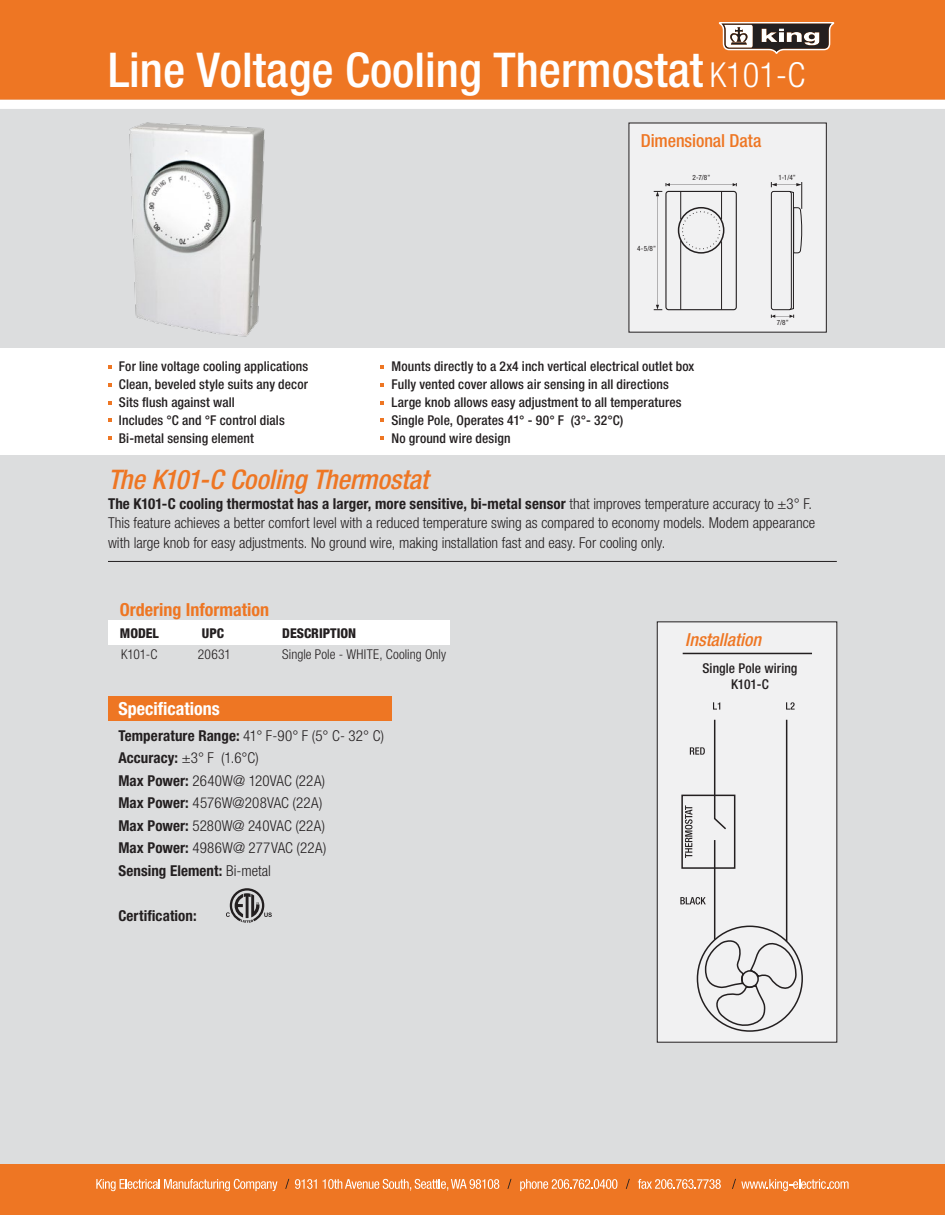
<style>
.page{position:relative;width:945px;height:1215px;background:#dcddde}
.page>*{position:absolute;margin:0;border:0;box-sizing:border-box;transform-origin:0 0}
.t1{font:500 condensed 48px "Helvetica Neue LT Std";color:#fff}
.t2{font:italic 500 condensed 27px "Helvetica Neue LT Std";letter-spacing:-.005em;color:#ee7623}
.t3{font:700 condensed 18px "Helvetica Neue LT Std";color:#ee7623}
.t4{font:500 condensed 18px "Helvetica Neue LT Std";letter-spacing:-.005em;color:#ee7623}
.t5{font:700 condensed 18px "Helvetica Neue LT Std";color:#fff}
.t6{font:italic 500 condensed 18px "Helvetica Neue LT Std";color:#ee7623}
.t7{font:300 condensed 15px/22.5px "Helvetica Neue LT Std";color:#231f20}
.t8{font:700 condensed 15px "Helvetica Neue LT Std";letter-spacing:.01em;color:#231f20}
.t9{font:500 condensed 13.5px/18px "Helvetica Neue LT Std";letter-spacing:.01em;color:#231f20}
.t10{font:300 condensed 13.5px "Helvetica Neue LT Std";letter-spacing:.005em;color:#231f20}
.t11{font:800 condensed 13.5px "Helvetica Neue LT Std";color:#231f20}
.t12{font:condensed 7.2px "Helvetica Neue LT Std";color:#231f20}
.s1{font-weight:300;font-size:34.5px}
.s2{font-weight:700}
</style>
<div class="page">
<div style="left:0;top:1165px;width:945px;height:50px;background:#ee7623"></div>
<svg style="left:96px;top:1179px;width:181px;height:12px"></svg>
<svg style="left:295px;top:1179px;width:22px;height:10px"></svg>
<svg style="left:323px;top:1179px;width:176px;height:12px"></svg>
<svg style="left:520px;top:1179px;width:97px;height:12px"></svg>
<svg style="left:638px;top:1179px;width:83px;height:10px"></svg>
<svg style="left:285px;top:1179px;width:4px;height:10px"></svg>
<svg style="left:507px;top:1179px;width:4px;height:10px"></svg>
<svg style="left:626px;top:1179px;width:4px;height:10px"></svg>
<svg style="left:732px;top:1179px;width:117px;height:12px"></svg>
<div style="left:0;top:100px;width:945px;height:9px;background:#fff"></div>
<div style="left:0;top:0;width:945px;height:100px;background:#ee7623"></div>
<div style="left:0;top:348px;width:945px;height:106px;background:#fff"></div>
<svg style="left:719px;top:22px;width:115px;height:32px;background:#957b6a"></svg>
<svg style="left:108px;top:365px;width:4px;height:4px"></svg>
<svg style="left:108px;top:383px;width:4px;height:4px"></svg>
<svg style="left:108px;top:401px;width:4px;height:4px"></svg>
<svg style="left:108px;top:418px;width:4px;height:4px"></svg>
<svg style="left:108px;top:436px;width:4px;height:4px"></svg>
<svg style="left:380px;top:365px;width:4px;height:4px"></svg>
<svg style="left:380px;top:383px;width:4px;height:4px"></svg>
<svg style="left:380px;top:401px;width:4px;height:4px"></svg>
<svg style="left:380px;top:418px;width:4px;height:4px"></svg>
<svg style="left:380px;top:436px;width:4px;height:4px"></svg>
<div style="left:108px;top:696px;width:284px;height:25px;background:#ee7623"></div>
<svg style="left:226px;top:888px;width:46px;height:35px"></svg>
<div style="left:108px;top:621px;width:342px;height:24px;background:#fff"></div>
<hr style="left:108px;top:561px;width:729px;height:1px;background:#231f20">
<div style="left:657px;top:622px;width:180px;height:420px;background:#f1f1f2;border:1px solid #231f20"></div>
<hr style="left:683px;top:653px;width:129px;height:1px;background:#231f20">
<div style="left:629px;top:123px;width:198px;height:209px;background:#f1f1f2"></div>
<svg style="left:771px;top:182px;width:31px;height:136px"></svg>
<svg style="left:654px;top:183px;width:83px;height:127px"></svg>
<img style="left:129px;top:122px;width:136px;height:215px">
<div style="left:681px;top:795px;width:54px;height:74px;border:2px solid #231f20"></div>
<svg style="left:713px;top:719px;width:15px;height:111px"></svg>
<hr style="left:786px;top:720px;width:1px;height:222px;background:#231f20">
<hr style="left:714px;top:840px;width:1px;height:100px;background:#231f20">
<svg style="left:713px;top:702px;width:7px;height:8px"></svg>
<svg style="left:786px;top:702px;width:9px;height:8px"></svg>
<svg style="left:690px;top:747px;width:15px;height:8px"></svg>
<svg style="left:680px;top:897px;width:26px;height:8px"></svg>
<svg style="left:685px;top:805px;width:7px;height:53px"></svg>
<div style="left:697px;top:926px;width:106px;height:106px;border:2px solid #231f20;border-radius:50%"></div>
<svg style="left:705px;top:937px;width:92px;height:91px"></svg>
<h1 class="t1" style="left:108px;top:42px;width:699px">Line Voltage Cooling Thermostat <span class="s1">K101-C</span></h1>
<p class="t4" style="left:641px;top:130px;width:122px">Dimensional Data</p>
<p class="t12" style="left:693px;top:173px;width:19px">2-7/8”</p>
<p class="t12" style="left:778px;top:173px;width:19px">1-1/4”</p>
<p class="t12" style="left:637px;top:244px;width:20px">4-5/8”</p>
<p class="t9" style="left:119px;top:357px;width:191px">For line voltage cooling applications<br>Clean, beveled style suits any decor<br>Sits flush against wall<br>Includes °C and °F control dials<br>Bi-metal sensing element</p>
<p class="t9" style="left:392px;top:357px;width:304px">Mounts directly to a 2x4 inch vertical electrical outlet box Fully vented cover allows air sensing in all directions Large knob allows easy adjustment to all temperatures Single Pole, Operates 41° - 90° F (3°- 32°C)<br>No ground wire design</p>
<p class="t12" style="left:777px;top:318px;width:13px">7/8”</p>
<h2 class="t2" style="left:108px;top:464px;width:322px">The K101-C Cooling Thermostat</h2>
<p class="t7" style="left:108px;top:494px;width:709px;line-height:19.5px"><span class="s2">The K101-C cooling thermostat has a larger, more sensitive, bi-metal sensor</span> that improves temperature accuracy to ±3° F.<br>This feature achieves a better comfort level with a reduced temperature swing as compared to economy models. Modem appearance with large knob for easy adjustments. No ground wire, making installation fast and easy. For cooling only.</p>
<p class="t3" style="left:120px;top:599px;width:151px">Ordering Information</p>
<p class="t11" style="left:120px;top:625px;width:41px">MODEL</p>
<p class="t11" style="left:202px;top:625px;width:24px">UPC</p>
<p class="t11" style="left:282px;top:625px;width:75px">DESCRIPTION</p>
<p class="t10" style="left:121px;top:647px;width:38px">K101-C</p>
<p class="t10" style="left:198px;top:647px;width:35px">20631</p>
<p class="t10" style="left:282px;top:647px;width:165px">Single Pole - WHITE, Cooling Only</p>
<p class="t5" style="left:118px;top:697px;width:103px">Specifications</p>
<p class="t7" style="left:118px;top:724px;width:267px"><span class="s2">Temperature Range:</span> 41° F-90° F (5° C- 32° C)<br><span class="s2">Accuracy:</span> ±3° F (1.6°C)<br><span class="s2">Max Power:</span> 2640W@ 120VAC (22A)<br><span class="s2">Max Power:</span> 4576W@208VAC (22A)<br><span class="s2">Max Power:</span> 5280W@ 240VAC (22A)<br><span class="s2">Max Power:</span> 4986W@ 277VAC (22A)<br><span class="s2">Sensing Element:</span> Bi-metal</p>
<p class="t8" style="left:118px;top:906px;width:80px">Certification:</p>
<p class="t6" style="left:685px;top:629px;width:77px">Installation</p>
<p class="t9" style="left:702px;top:660px;width:97px;line-height:16.4px;text-align:center">Single Pole wiring<br>K101-C</p>
</div>
